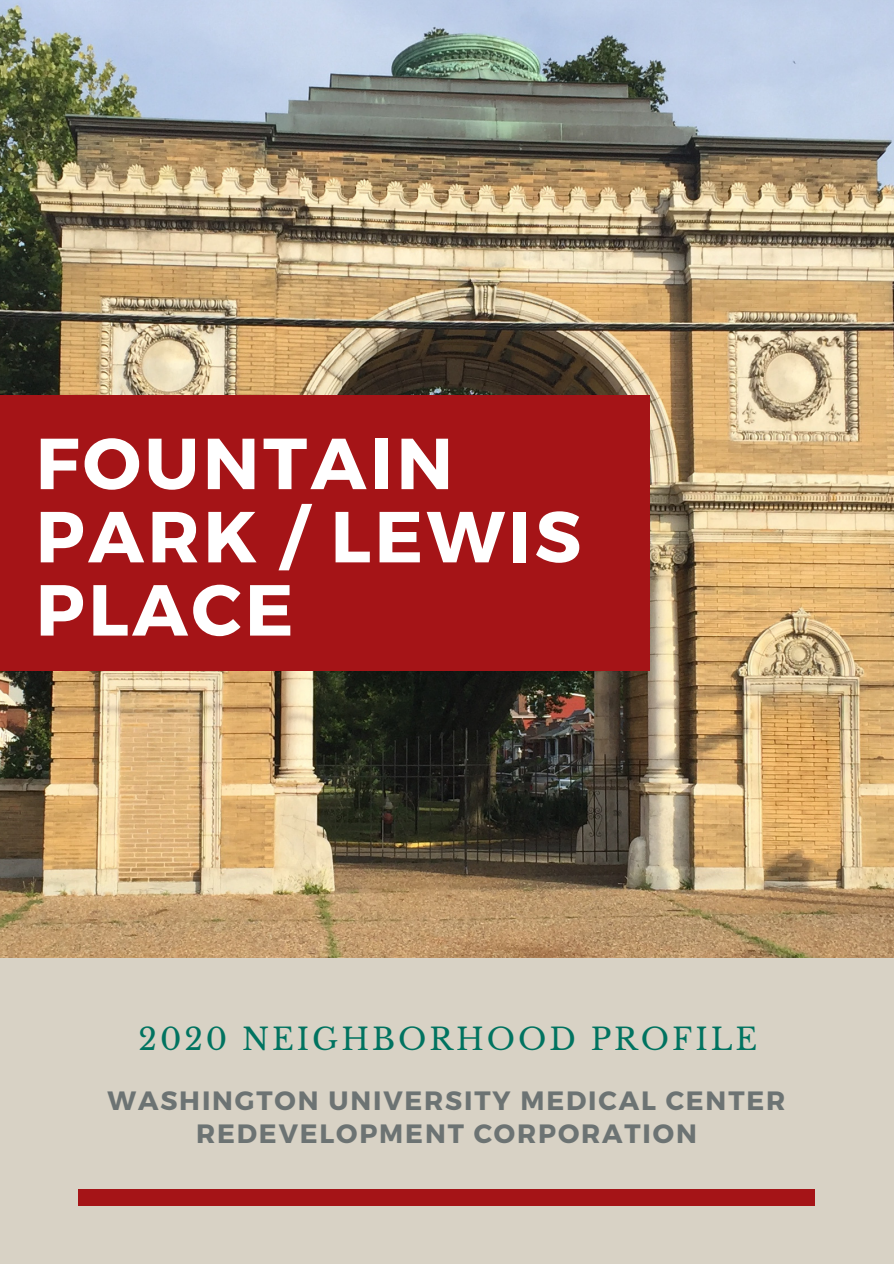
<style>
.page{position:relative;width:894px;height:1264px;background:#fff}
.page>*{position:absolute;margin:0;border:0;box-sizing:border-box;transform-origin:0 0}
.t1{font:700 72px/73.2px "Montserrat";letter-spacing:.05em;color:#fff}
.t2{font:30px "Libre Baskerville";letter-spacing:.1em;color:#007360}
.t3{font:700 26.55px/32.7px "Montserrat";letter-spacing:.07em;color:#6c7373;text-align:center}
</style>
<div class="page">
<div style="left:0;top:0;width:893px;height:1263px;background:#d8d2c5"></div>
<img style="left:0;top:0;width:893px;height:957px">
<div style="left:78px;top:1189px;width:736px;height:15px;background:#a51417"></div>
<div style="left:0;top:396px;width:649px;height:274px;background:#a51417"></div>
<p class="t1" style="left:36px;top:423px;width:547px">FOUNTAIN<br>PARK / LEWIS<br>PLACE</p>
<p class="t2" style="left:139px;top:1020px;width:620px">2020 NEIGHBORHOOD PROFILE</p>
<p class="t3" style="left:108px;top:1082px;width:679px">WASHINGTON UNIVERSITY MEDICAL CENTER<br>REDEVELOPMENT CORPORATION</p>
</div>
